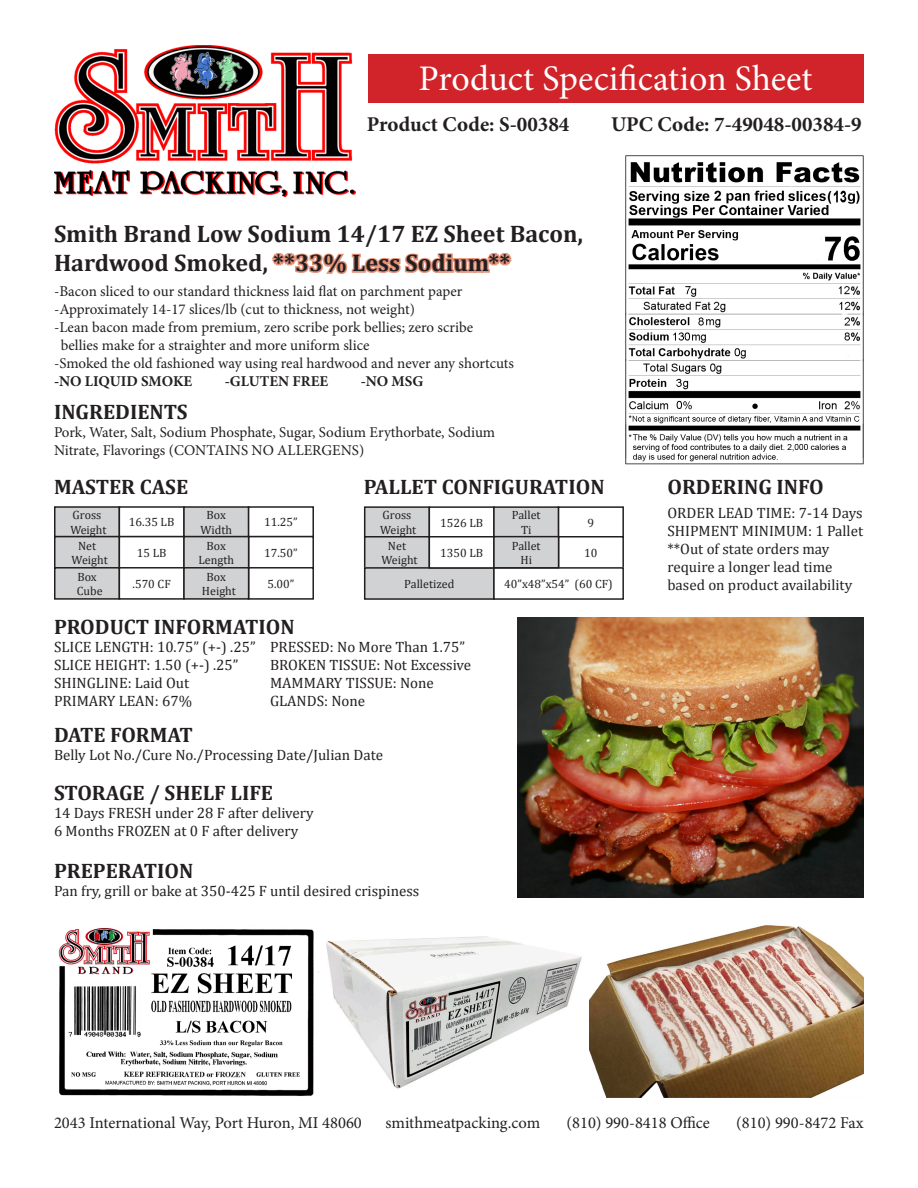
<style>
.page{position:relative;width:918px;height:1188px;background:#fff}
.page>*{position:absolute;margin:0;border:0;box-sizing:border-box;transform-origin:0 0}
.t1{font:36px "Minion Pro";color:#fff}
.t2{font:700 24px "Cambria";color:#231f20}
.t3{font:700 21px "Cambria";color:#231f20}
.t4{font:700 21px "Minion Pro";color:#231f20}
.t5{font:16.5px "Minion Pro";color:#231f20}
.t6{font:15px/18px "Cambria";color:#231f20}
.t7{font:15px "Minion Pro";color:#231f20}
.t8{font:700 15px "Minion Pro";color:#231f20}
.t9{font:12px "Cambria";color:#231f20}
</style>
<div class="page">
<div style="left:368px;top:55px;width:495px;height:48px;background:#d1232a"></div>
<svg style="left:272px;top:253px;width:240px;height:21px"></svg>
<img style="left:58px;top:928px;width:261px;height:168px">
<img style="left:326px;top:936px;width:256px;height:152px">
<img style="left:590px;top:925px;width:274px;height:173px">
<img style="left:625px;top:155px;width:239px;height:310px">
<div style="left:55px;top:507px;width:64px;height:30px;background:#d1d2d4"></div>
<div style="left:54px;top:506px;width:66px;height:31px;border:2px solid #231f20"></div>
<div style="left:55px;top:537px;width:64px;height:31px;background:#d1d2d4"></div>
<div style="left:54px;top:536px;width:66px;height:33px;border:2px solid #231f20"></div>
<div style="left:55px;top:568px;width:64px;height:31px;background:#d1d2d4"></div>
<div style="left:54px;top:567px;width:66px;height:33px;border:2px solid #231f20"></div>
<img style="left:517px;top:617px;width:347px;height:281px">
<img style="left:54px;top:45px;width:301px;height:152px">
<div style="left:119px;top:506px;width:66px;height:31px;border:2px solid #231f20"></div>
<div style="left:119px;top:536px;width:66px;height:33px;border:2px solid #231f20"></div>
<div style="left:119px;top:567px;width:66px;height:33px;border:2px solid #231f20"></div>
<div style="left:184px;top:507px;width:65px;height:30px;background:#d1d2d4"></div>
<div style="left:183px;top:506px;width:66px;height:31px;border:2px solid #231f20"></div>
<div style="left:248px;top:506px;width:66px;height:31px;border:2px solid #231f20"></div>
<div style="left:248px;top:536px;width:66px;height:33px;border:2px solid #231f20"></div>
<div style="left:248px;top:567px;width:66px;height:33px;border:2px solid #231f20"></div>
<div style="left:184px;top:537px;width:65px;height:31px;background:#d1d2d4"></div>
<div style="left:183px;top:536px;width:66px;height:33px;border:2px solid #231f20"></div>
<div style="left:184px;top:568px;width:65px;height:31px;background:#d1d2d4"></div>
<div style="left:183px;top:567px;width:66px;height:33px;border:2px solid #231f20"></div>
<div style="left:365px;top:507px;width:64px;height:30px;background:#d1d2d4"></div>
<div style="left:364px;top:506px;width:66px;height:32px;border:2px solid #231f20"></div>
<div style="left:365px;top:537px;width:64px;height:31px;background:#d1d2d4"></div>
<div style="left:364px;top:536px;width:66px;height:33px;border:2px solid #231f20"></div>
<div style="left:365px;top:568px;width:129px;height:31px;background:#d1d2d4"></div>
<div style="left:364px;top:567px;width:131px;height:33px;border:2px solid #231f20"></div>
<div style="left:429px;top:506px;width:66px;height:32px;border:2px solid #231f20"></div>
<div style="left:429px;top:536px;width:66px;height:33px;border:2px solid #231f20"></div>
<div style="left:494px;top:507px;width:65px;height:30px;background:#d1d2d4"></div>
<div style="left:493px;top:506px;width:66px;height:32px;border:2px solid #231f20"></div>
<div style="left:558px;top:506px;width:66px;height:32px;border:2px solid #231f20"></div>
<div style="left:558px;top:536px;width:66px;height:33px;border:2px solid #231f20"></div>
<div style="left:493px;top:567px;width:131px;height:33px;border:2px solid #231f20"></div>
<div style="left:494px;top:537px;width:65px;height:31px;background:#d1d2d4"></div>
<div style="left:493px;top:536px;width:66px;height:33px;border:2px solid #231f20"></div>
<p class="t1" style="left:419px;top:54px;width:395px">Product Specification Sheet</p>
<p class="t4" style="left:367px;top:110px;width:204px">Product Code: S-00384</p>
<p class="t4" style="left:611px;top:110px;width:252px">UPC Code: 7-49048-00384-9</p>
<p class="t2" style="left:54px;top:217px;width:531px">Smith Brand Low Sodium 14/17 EZ Sheet Bacon,</p>
<p class="t2" style="left:54px;top:246px;width:458px">Hardwood Smoked, **33% Less Sodium**</p>
<p class="t7" style="left:54px;top:281px;width:410px">-Bacon sliced to our standard thickness laid flat on parchment paper</p>
<p class="t7" style="left:54px;top:299px;width:362px">-Approximately 14-17 slices/lb (cut to thickness, not weight)</p>
<p class="t7" style="left:54px;top:317px;width:421px">-Lean bacon made from premium, zero scribe pork bellies; zero scribe</p>
<p class="t7" style="left:61px;top:335px;width:310px">bellies make for a straighter and more uniform slice</p>
<p class="t7" style="left:54px;top:353px;width:461px">-Smoked the old fashioned way using real hardwood and never any shortcuts</p>
<p class="t8" style="left:54px;top:371px;width:140px">-NO LIQUID SMOKE</p>
<p class="t8" style="left:225px;top:371px;width:105px">-GLUTEN FREE</p>
<p class="t8" style="left:361px;top:371px;width:64px">-NO MSG</p>
<p class="t3" style="left:54px;top:397px;width:135px">INGREDIENTS</p>
<p class="t7" style="left:54px;top:422px;width:443px">Pork, Water, Salt, Sodium Phosphate, Sugar, Sodium Erythorbate, Sodium</p>
<p class="t7" style="left:54px;top:440px;width:312px">Nitrate, Flavorings (CONTAINS NO ALLERGENS)</p>
<p class="t3" style="left:54px;top:472px;width:136px">MASTER CASE</p>
<p class="t3" style="left:364px;top:472px;width:242px">PALLET CONFIGURATION</p>
<p class="t9" style="left:73px;top:508px;width:30px">Gross</p>
<p class="t9" style="left:70px;top:523px;width:38px">Weight</p>
<p class="t9" style="left:78px;top:539px;width:20px">Net</p>
<p class="t9" style="left:72px;top:553px;width:38px">Weight</p>
<p class="t9" style="left:77px;top:570px;width:21px">Box</p>
<p class="t9" style="left:77px;top:584px;width:27px">Cube</p>
<p class="t3" style="left:54px;top:612px;width:242px">PRODUCT INFORMATION</p>
<p class="t6" style="left:54px;top:638px;width:413px">SLICE LENGTH: 10.75” (+-) .25” PRESSED: No More Than 1.75”</p>
<p class="t6" style="left:54px;top:656px;width:186px">SLICE HEIGHT: 1.50 (+-) .25”</p>
<p class="t6" style="left:270px;top:656px;width:203px">BROKEN TISSUE: Not Excessive</p>
<p class="t6" style="left:54px;top:674px;width:137px">SHINGLINE: Laid Out</p>
<p class="t6" style="left:270px;top:674px;width:165px">MAMMARY TISSUE: None</p>
<p class="t6" style="left:54px;top:692px;width:140px">PRIMARY LEAN: 67%</p>
<p class="t6" style="left:270px;top:692px;width:97px">GLANDS: None</p>
<p class="t3" style="left:54px;top:720px;width:141px">DATE FORMAT</p>
<p class="t6" style="left:54px;top:746px;width:331px">Belly Lot No./Cure No./Processing Date/Julian Date</p>
<p class="t3" style="left:54px;top:778px;width:221px">STORAGE / SHELF LIFE</p>
<p class="t6" style="left:54px;top:804px;width:261px">14 Days FRESH under 28 F after delivery</p>
<p class="t6" style="left:54px;top:822px;width:246px">6 Months FROZEN at 0 F after delivery</p>
<p class="t3" style="left:54px;top:856px;width:141px">PREPERATION</p>
<p class="t6" style="left:54px;top:882px;width:367px">Pan fry, grill or bake at 350-425 F until desired crispiness</p>
<p class="t9" style="left:512px;top:508px;width:30px">Pallet</p>
<p class="t9" style="left:521px;top:523px;width:12px">Ti</p>
<p class="t9" style="left:207px;top:508px;width:21px">Box</p>
<p class="t9" style="left:200px;top:523px;width:33px">Width</p>
<p class="t9" style="left:383px;top:508px;width:30px">Gross</p>
<p class="t9" style="left:380px;top:523px;width:38px">Weight</p>
<p class="t9" style="left:388px;top:539px;width:20px">Net</p>
<p class="t9" style="left:382px;top:553px;width:38px">Weight</p>
<p class="t9" style="left:404px;top:577px;width:52px">Palletized</p>
<p class="t9" style="left:129px;top:515px;width:47px">16.35 LB</p>
<p class="t9" style="left:137px;top:546px;width:31px">15 LB</p>
<p class="t9" style="left:133px;top:577px;width:40px">.570 CF</p>
<p class="t9" style="left:264px;top:515px;width:35px">11.25”</p>
<p class="t9" style="left:264px;top:546px;width:35px">17.50”</p>
<p class="t9" style="left:267px;top:577px;width:28px">5.00”</p>
<p class="t9" style="left:440px;top:515px;width:45px">1526 LB</p>
<p class="t9" style="left:440px;top:546px;width:45px">1350 LB</p>
<p class="t9" style="left:588px;top:515px;width:8px">9</p>
<p class="t9" style="left:584px;top:546px;width:15px">10</p>
<p class="t9" style="left:504px;top:577px;width:110px">40”x48”x54” (60 CF)</p>
<p class="t9" style="left:512px;top:539px;width:30px">Pallet</p>
<p class="t9" style="left:520px;top:553px;width:13px">Hi</p>
<p class="t9" style="left:207px;top:539px;width:21px">Box</p>
<p class="t9" style="left:198px;top:553px;width:37px">Length</p>
<p class="t9" style="left:207px;top:570px;width:21px">Box</p>
<p class="t9" style="left:202px;top:584px;width:35px">Height</p>
<p class="t3" style="left:667px;top:472px;width:158px">ORDERING INFO</p>
<p class="t6" style="left:667px;top:504px;width:197px">ORDER LEAD TIME: 7-14 Days</p>
<p class="t6" style="left:667px;top:522px;width:197px">SHIPMENT MINIMUM: 1 Pallet</p>
<p class="t6" style="left:667px;top:540px;width:164px">**Out of state orders may</p>
<p class="t6" style="left:667px;top:558px;width:186px">require a longer lead time based on product availability</p>
<p class="t5" style="left:54px;top:1112px;width:309px">2043 International Way, Port Huron, MI 48060</p>
<p class="t5" style="left:385px;top:1112px;width:156px">smithmeatpacking.com</p>
<p class="t5" style="left:566px;top:1112px;width:145px">(810) 990-8418 Office</p>
<p class="t5" style="left:736px;top:1112px;width:129px">(810) 990-8472 Fax</p>
</div>
